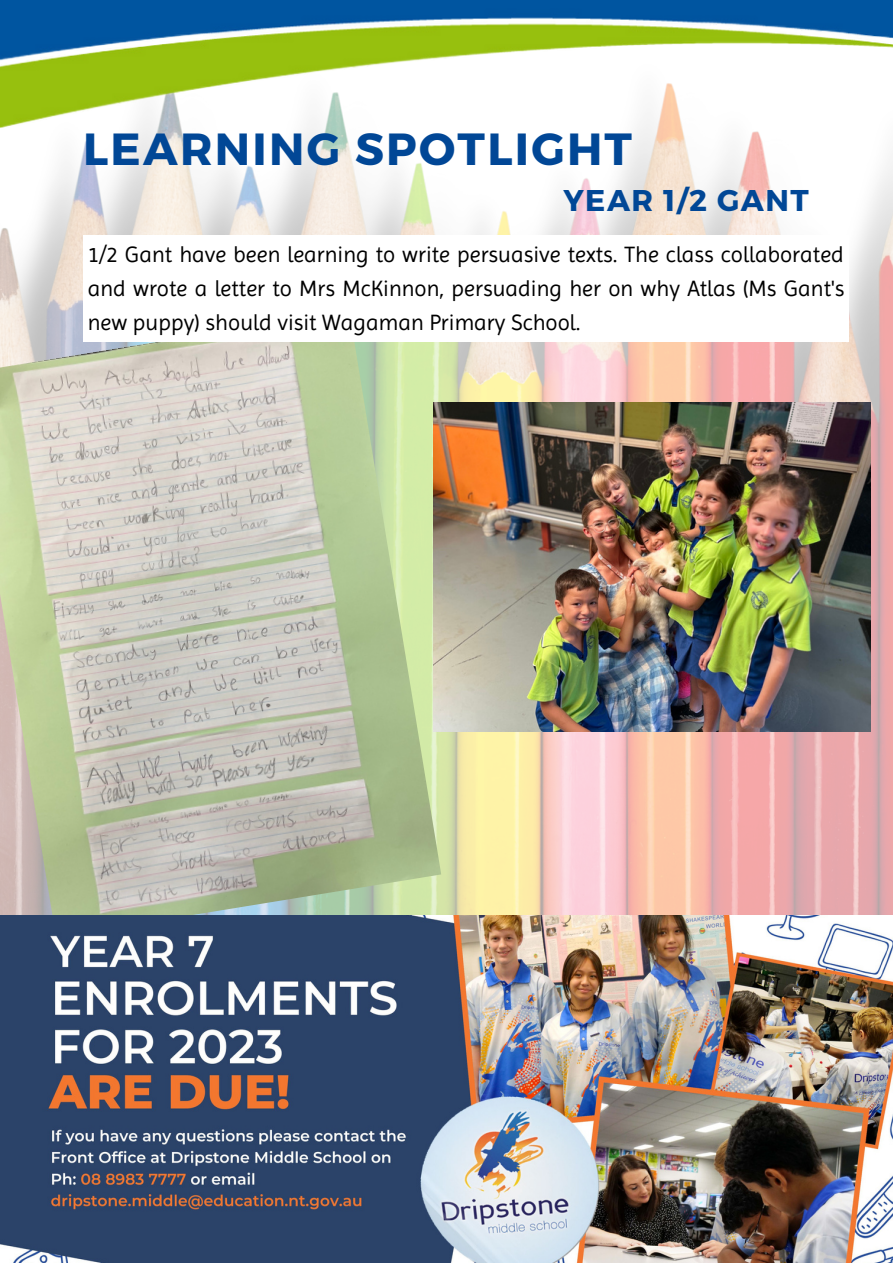
<style>
.page{position:relative;width:893px;height:1264px;background:#fff}
.page>*{position:absolute;margin:0;border:0;box-sizing:border-box;transform-origin:0 0}
.t1{font:700 45px "Montserrat";letter-spacing:.05em;color:#014796}
.t2{font:700 30px "Montserrat";letter-spacing:.05em;color:#014796}
.t3{font:22.5px/33.8px "Imprima";color:#000;text-align:justify}
</style>
<div class="page">
<img style="left:0;top:137px;width:892px;height:778px">
<img style="left:0;top:310px;width:441px;height:605px">
<div style="left:83px;top:235px;width:766px;height:107px;background:#fff"></div>
<img style="left:0;top:0;width:892px;height:137px">
<img style="left:433px;top:403px;width:437px;height:328px">
<img style="left:0;top:915px;width:892px;height:347px">
<h1 class="t1" style="left:83px;top:120px;width:550px">LEARNING SPOTLIGHT</h1>
<h2 class="t2" style="left:563px;top:181px;width:247px">YEAR 1/2 GANT</h2>
<p class="t3" style="left:88px;top:238px;width:758px">1/2 Gant have been learning to write persuasive texts. The class collaborated and wrote a letter to Mrs McKinnon, persuading her on why Atlas (Ms Gant's new puppy) should visit Wagaman Primary School.</p>
</div>
